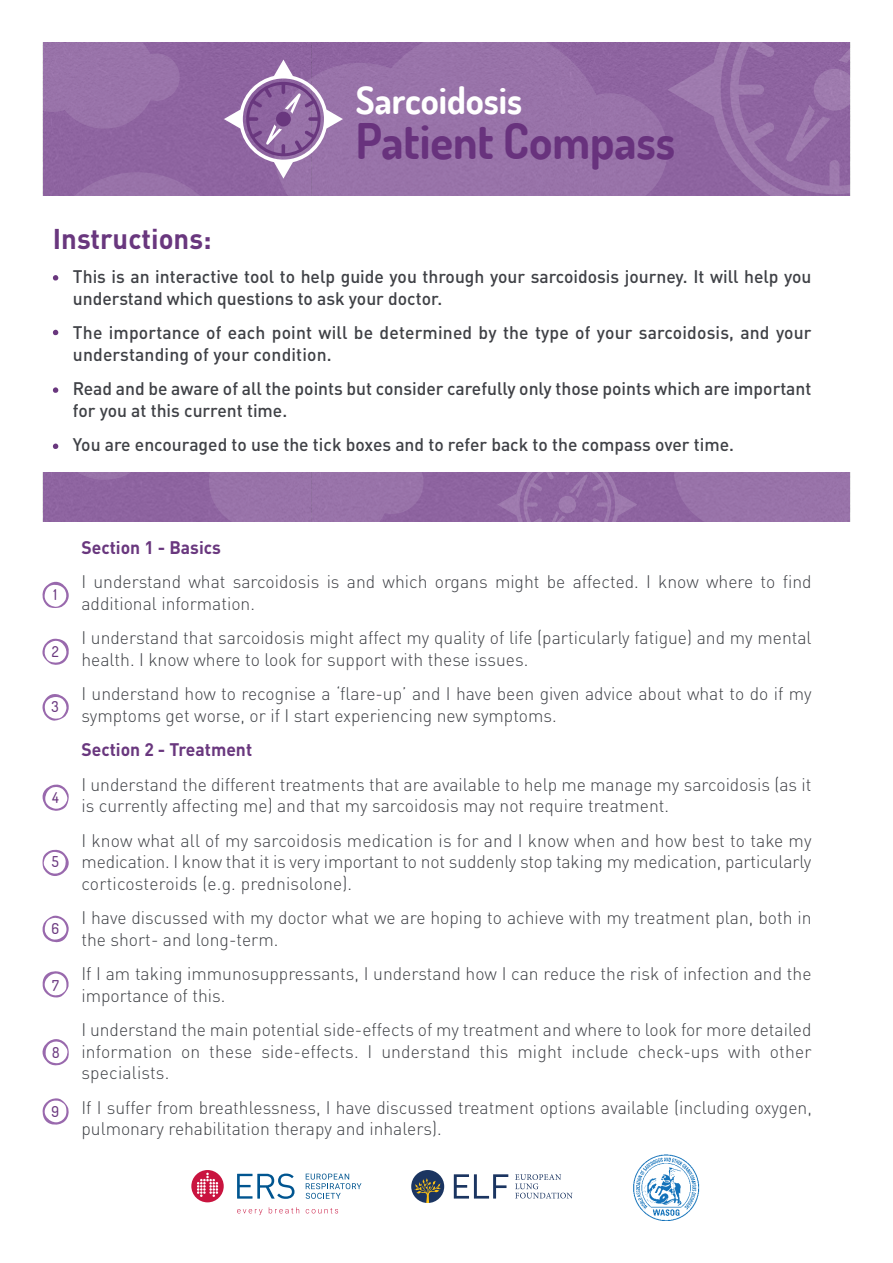
<style>
.page{position:relative;width:893px;height:1263px;background:#fff}
.page>*{position:absolute;margin:0;border:0;box-sizing:border-box;transform-origin:0 0}
.t1{font:700 49.05px "Dosis";color:#68327d;scale:.96 1}
.t2{font:700 37.95px "Dosis";color:#fff;scale:.96 1}
.t3{font:700 28.2px "DIN Pro";color:#69377e}
.t4{font:300 18px/21.6px "DIN Pro";color:#3f4146}
.t5{font:500 18px/21.6px "DIN Pro";color:#3f4146}
.t6{font:700 18px "DIN Pro";color:#69377e}
.t7{font:500 14.85px "Dosis";color:#69377e}
</style>
<div class="page">
<svg style="left:343px;top:43px;width:324px;height:153px;background:#9770a7"></svg>
<svg style="left:667px;top:43px;width:183px;height:153px;background:#926aa3"></svg>
<div style="left:43px;top:472px;width:631px;height:50px;background:#8e64a0"></div>
<svg style="left:209px;top:472px;width:215px;height:50px;background:#9771a8"></svg>
<div style="left:674px;top:472px;width:176px;height:50px;background:#9973a9"></div>
<svg style="left:43px;top:472px;width:137px;height:8px"></svg>
<svg style="left:497px;top:472px;width:140px;height:50px;background:#926aa3"></svg>
<svg style="left:42px;top:1098px;width:27px;height:27px"></svg>
<svg style="left:42px;top:1039px;width:27px;height:26px"></svg>
<svg style="left:42px;top:971px;width:27px;height:27px"></svg>
<svg style="left:43px;top:915px;width:26px;height:27px"></svg>
<svg style="left:42px;top:850px;width:27px;height:26px"></svg>
<svg style="left:42px;top:784px;width:27px;height:27px"></svg>
<svg style="left:42px;top:694px;width:27px;height:27px"></svg>
<svg style="left:42px;top:639px;width:27px;height:26px"></svg>
<svg style="left:454px;top:1174px;width:54px;height:24px"></svg>
<svg style="left:515px;top:1174px;width:58px;height:24px"></svg>
<div style="left:411px;top:1170px;width:33px;height:33px;background:#1b3561;border-radius:50%"></div>
<svg style="left:414px;top:1178px;width:27px;height:25px"></svg>
<svg style="left:42px;top:581px;width:27px;height:27px"></svg>
<svg style="left:43px;top:43px;width:300px;height:153px;background:#956ea6"></svg>
<svg style="left:53px;top:275px;width:5px;height:5px"></svg>
<svg style="left:53px;top:330px;width:5px;height:5px"></svg>
<svg style="left:53px;top:387px;width:5px;height:6px"></svg>
<svg style="left:53px;top:443px;width:5px;height:6px"></svg>
<img style="left:633px;top:1154px;width:67px;height:66px">
<div style="left:191px;top:1170px;width:33px;height:32px;background:#c9143f;border-radius:50%"></div>
<svg style="left:197px;top:1173px;width:21px;height:24px"></svg>
<svg style="left:237px;top:1173px;width:58px;height:26px"></svg>
<svg style="left:237px;top:1209px;width:25px;height:6px"></svg>
<svg style="left:269px;top:1207px;width:30px;height:6px"></svg>
<svg style="left:306px;top:1208px;width:32px;height:5px"></svg>
<svg style="left:306px;top:1173px;width:55px;height:26px"></svg>
<h3 class="t3" style="left:53px;top:215px;width:160px">Instructions:</h3>
<h2 class="t2" style="left:356px;top:75px;width:175px">Sarcoidosis</h2>
<h1 class="t1" style="left:356px;top:110px;width:334px">Patient Compass</h1>
<p class="t5" style="left:73px;top:264px;width:740px">This is an interactive tool to help guide you through your sarcoidosis journey. It will help you understand which questions to ask your doctor.</p>
<p class="t5" style="left:73px;top:320px;width:740px">The importance of each point will be determined by the type of your sarcoidosis, and your understanding of your condition.</p>
<p class="t5" style="left:73px;top:376px;width:740px">Read and be aware of all the points but consider carefully only those points which are important for you at this current time.</p>
<p class="t5" style="left:73px;top:432px;width:663px">You are encouraged to use the tick boxes and to refer back to the compass over time.</p>
<p class="t7" style="left:53px;top:584px;width:5px">1</p>
<p class="t7" style="left:52px;top:641px;width:9px">2</p>
<p class="t7" style="left:52px;top:697px;width:9px">3</p>
<p class="t7" style="left:52px;top:788px;width:8px">4</p>
<p class="t7" style="left:52px;top:852px;width:9px">5</p>
<p class="t7" style="left:52px;top:919px;width:9px">6</p>
<p class="t7" style="left:52px;top:975px;width:8px">7</p>
<p class="t7" style="left:52px;top:1043px;width:9px">8</p>
<p class="t7" style="left:51px;top:1102px;width:9px">9</p>
<p class="t6" style="left:81px;top:532px;width:141px">Section 1 - Basics</p>
<p class="t4" style="left:81px;top:569px;width:732px">I understand what sarcoidosis is and which organs might be affected. I know where to find additional information.</p>
<p class="t4" style="left:81px;top:625px;width:732px">I understand that sarcoidosis might affect my quality of life (particularly fatigue) and my mental health. I know where to look for support with these issues.</p>
<p class="t4" style="left:81px;top:681px;width:732px">I understand how to recognise a ‘flare-up’ and I have been given advice about what to do if my symptoms get worse, or if I start experiencing new symptoms.</p>
<p class="t6" style="left:81px;top:735px;width:172px">Section 2 - Treatment</p>
<p class="t4" style="left:81px;top:772px;width:731px">I understand the different treatments that are available to help me manage my sarcoidosis (as it is currently affecting me) and that my sarcoidosis may not require treatment.</p>
<p class="t4" style="left:81px;top:828px;width:732px;text-align:justify">I know what all of my sarcoidosis medication is for and I know when and how best to take my medication. I know that it is very important to not suddenly stop taking my medication, particularly corticosteroids (e.g. prednisolone).</p>
<p class="t4" style="left:81px;top:905px;width:731px">I have discussed with my doctor what we are hoping to achieve with my treatment plan, both in the short- and long-term.</p>
<p class="t4" style="left:81px;top:961px;width:732px">If I am taking immunosuppressants, I understand how I can reduce the risk of infection and the importance of this.</p>
<p class="t4" style="left:81px;top:1017px;width:732px;text-align:justify">I understand the main potential side-effects of my treatment and where to look for more detailed information on these side-effects. I understand this might include check-ups with other specialists.</p>
<p class="t4" style="left:81px;top:1095px;width:732px">If I suffer from breathlessness, I have discussed treatment options available (including oxygen, pulmonary rehabilitation therapy and inhalers).</p>
</div>
